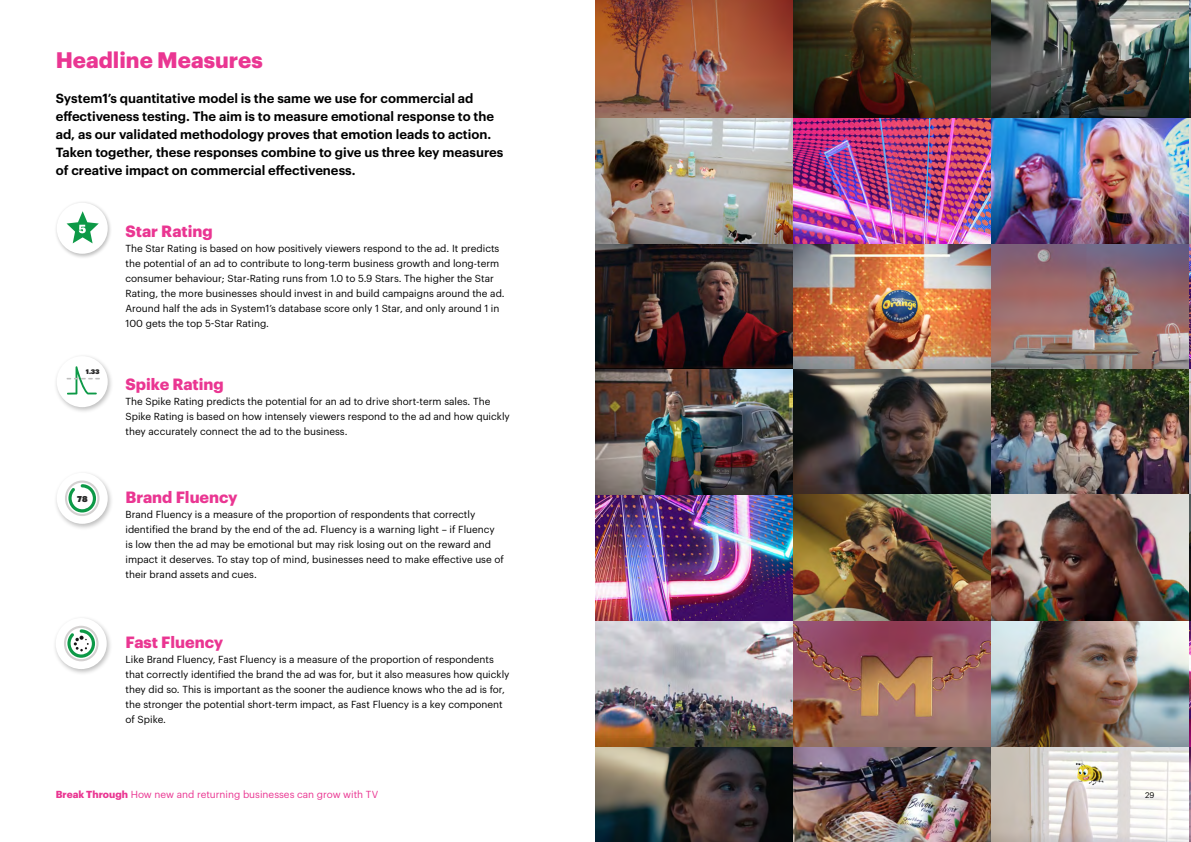
<style>
.page{position:relative;width:1191px;height:842px;background:#fff}
.page>*{position:absolute;margin:0;border:0;box-sizing:border-box;transform-origin:0 0}
.t1{font:700 22px "Graphik";color:#ea3692}
.t2{font:700 16px "Graphik";color:#ea3692}
.t3{font:600 13px/18px "Graphik";color:#000}
.t4{font:10px/15px "Graphik";color:#000}
.t5{font:10px "Graphik";color:#ea3692}
.t6{font:8.4px "Graphik Super";color:#292929}
.t7{font:8px "Graphik";color:#000}
.t8{font:6.5px "Graphik Super";color:#292929}
.s1{font-weight:700}
</style>
<div class="page">
<div style="left:54px;top:201px;width:59px;height:58px;background:#000;opacity:.26"></div>
<div style="left:57px;top:203px;width:51px;height:51px;background:#fff;border-radius:50%"></div>
<svg style="left:67px;top:211px;width:32px;height:32px"></svg>
<div style="left:54px;top:354px;width:60px;height:60px;background:#000;opacity:.26"></div>
<div style="left:57px;top:356px;width:51px;height:51px;background:#fff;border-radius:50%"></div>
<svg style="left:67px;top:366px;width:33px;height:29px"></svg>
<div style="left:54px;top:470px;width:60px;height:60px;background:#000;opacity:.26"></div>
<div style="left:57px;top:473px;width:51px;height:51px;background:#fff;border-radius:50%"></div>
<svg style="left:65px;top:480px;width:34px;height:36px"></svg>
<div style="left:53px;top:615px;width:60px;height:60px;background:#000;opacity:.26"></div>
<div style="left:56px;top:618px;width:51px;height:51px;background:#fff;border-radius:50%"></div>
<svg style="left:64px;top:626px;width:34px;height:35px"></svg>
<img style="left:595px;top:0;width:596px;height:118px">
<img style="left:595px;top:118px;width:596px;height:724px">
<h1 class="t1" style="left:56px;top:43px;width:208px">Headline Measures</h1>
<p class="t3" style="left:56px;top:88px;width:449px">System1’s quantitative model is the same we use for commercial ad effectiveness testing. The aim is to measure emotional response to the ad, as our validated methodology proves that emotion leads to action.<br>Taken together, these responses combine to give us three key measures of creative impact on commercial effectiveness.</p>
<p class="t8" style="left:86px;top:367px;width:15px">1.33</p>
<p class="t6" style="left:77px;top:492px;width:12px">78</p>
<h2 class="t2" style="left:125px;top:219px;width:89px">Star Rating</h2>
<p class="t4" style="left:125px;top:240px;width:381px">The Star Rating is based on how positively viewers respond to the ad. It predicts the potential of an ad to contribute to long-term business growth and long-term consumer behaviour; Star-Rating runs from 1.0 to 5.9 Stars. The higher the Star Rating, the more businesses should invest in and build campaigns around the ad.<br>Around half the ads in System1’s database score only 1 Star, and only around 1 in 100 gets the top 5-Star Rating.</p>
<h2 class="t2" style="left:125px;top:371px;width:100px">Spike Rating</h2>
<p class="t4" style="left:125px;top:393px;width:386px">The Spike Rating predicts the potential for an ad to drive short-term sales. The<br>Spike Rating is based on how intensely viewers respond to the ad and how quickly they accurately connect the ad to the business.</p>
<h2 class="t2" style="left:125px;top:484px;width:114px">Brand Fluency</h2>
<p class="t4" style="left:125px;top:506px;width:380px">Brand Fluency is a measure of the proportion of respondents that correctly identified the brand by the end of the ad. Fluency is a warning light – if Fluency is low then the ad may be emotional but may risk losing out on the reward and impact it deserves. To stay top of mind, businesses need to make effective use of their brand assets and cues.</p>
<h2 class="t2" style="left:125px;top:630px;width:99px">Fast Fluency</h2>
<p class="t4" style="left:125px;top:651px;width:385px">Like Brand Fluency, Fast Fluency is a measure of the proportion of respondents that correctly identified the brand the ad was for, but it also measures how quickly they did so. This is important as the sooner the audience knows who the ad is for, the stronger the potential short-term impact, as Fast Fluency is a key component of Spike.</p>
<p class="t5" style="left:56px;top:787px;width:324px"><span class="s1">Break Through</span> How new and returning businesses can grow with TV</p>
<p class="t7" style="left:1145px;top:789px;width:11px">29</p>
</div>
